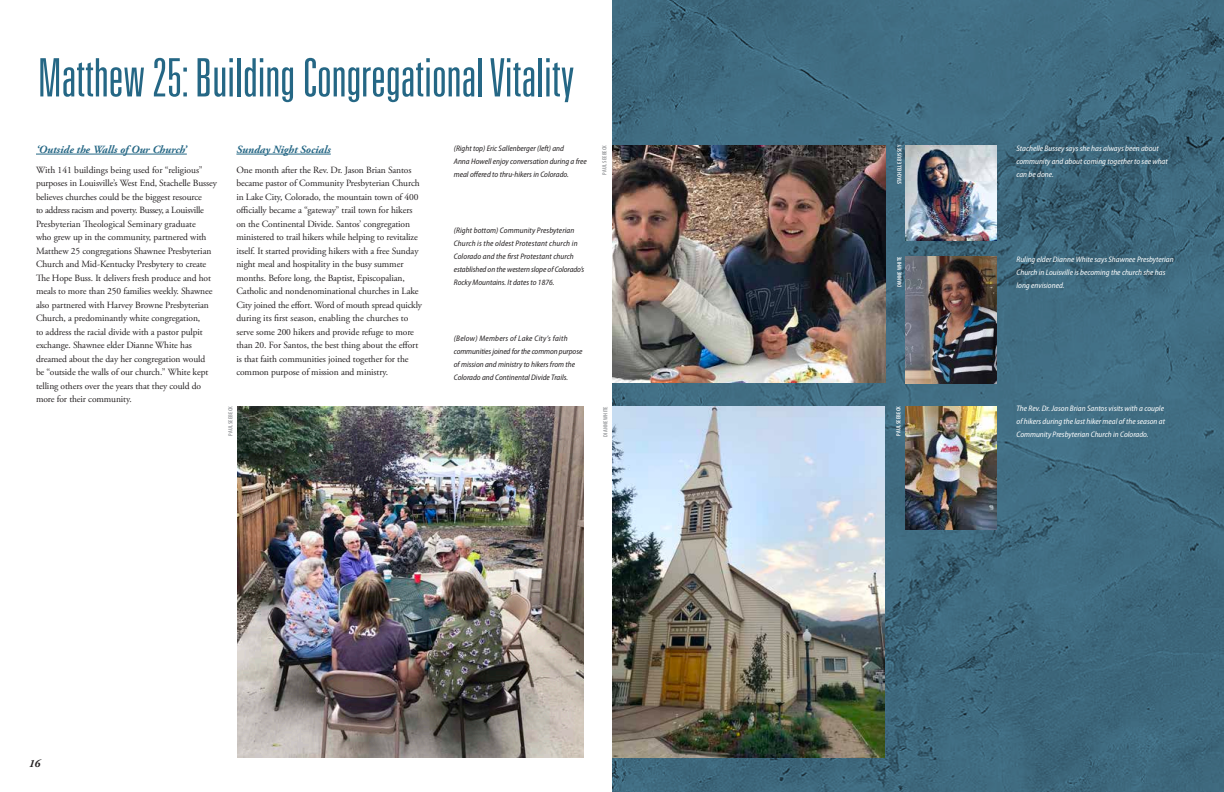
<style>
.page{position:relative;width:1224px;height:792px;background:#fff}
.page>*{position:absolute;margin:0;border:0;box-sizing:border-box;transform-origin:0 0}
.t1{font:300 ultra-condensed 53px "Univers";color:#256785}
.SUB-HEADS_TO_BODY_CO{font:italic 700 11px "Adobe Garamond Pro";color:#256785}
.SUB-HEADS_TO_BODY_CO-2{font:italic 700 11px "Adobe Garamond Pro";color:#231f20}
.BODY{font:9.5px/13.5px "Adobe Garamond Pro";letter-spacing:-.01em;color:#231f20}
.t2{font:italic semi-condensed 8px/13px "Myriad Pro";color:#231f20}
.t3{font:italic semi-condensed 8px/13px "Myriad Pro";color:#fff}
.SUB-HEADS_TO_BODY_CO-3{font:600 condensed 6px "Myriad Pro";letter-spacing:.03em;color:#fff}
.SUB-HEADS_TO_BODY_CO-4{font:600 condensed 6px "Myriad Pro";letter-spacing:.03em;color:#939598}
</style>
<div class="page">
<svg style="left:612px;top:0;width:612px;height:792px;background:#3e697e"></svg>
<img style="left:906px;top:145px;width:90px;height:95px">
<img style="left:906px;top:256px;width:91px;height:127px">
<img style="left:612px;top:145px;width:274px;height:238px">
<img style="left:238px;top:406px;width:345px;height:351px">
<img style="left:612px;top:406px;width:272px;height:351px">
<img style="left:906px;top:406px;width:91px;height:124px">
<hr style="left:36px;top:154px;width:151px;height:1px;background:#256785">
<hr style="left:236px;top:154px;width:95px;height:1px;background:#256785">
<p class="t1" style="left:38px;top:50px;width:538px">Matthew 25: Building Congregational Vitality</p>
<p class="SUB-HEADS_TO_BODY_CO" style="left:36px;top:143px;width:152px">‘Outside the Walls of Our Church’</p>
<p class="BODY" style="left:36px;top:164px;width:182px">With 141 buildings being used for “religious” purposes in Louisville’s West End, Stachelle Bussey believes churches could be the biggest resource<br>to address racism and poverty. Bussey, a Louisville Presbyterian Theological Seminary graduate<br>who grew up in the community, partnered with Matthew 25 congregations Shawnee Presbyterian Church and Mid-Kentucky Presbytery to create The Hope Buss. It delivers fresh produce and hot meals to more than 250 families weekly. Shawnee also partnered with Harvey Browne Presbyterian Church, a predominantly white congregation,<br>to address the racial divide with a pastor pulpit exchange. Shawnee elder Dianne White has dreamed about the day her congregation would<br>be “outside the walls of our church.” White kept telling others over the years that they could do more for their community.</p>
<p class="SUB-HEADS_TO_BODY_CO" style="left:236px;top:143px;width:96px">Sunday Night Socials</p>
<p class="BODY" style="left:236px;top:164px;width:187px">One month after the Rev. Dr. Jason Brian Santos became pastor of Community Presbyterian Church in Lake City, Colorado, the mountain town of 400 officially became a “gateway” trail town for hikers on the Continental Divide. Santos’ congregation ministered to trail hikers while helping to revitalize itself. It started providing hikers with a free Sunday night meal and hospitality in the busy summer months. Before long, the Baptist, Episcopalian, Catholic and nondenominational churches in Lake City joined the effort. Word of mouth spread quickly during its first season, enabling the churches to serve some 200 hikers and provide refuge to more than 20. For Santos, the best thing about the effort is that faith communities joined together for the common purpose of mission and ministry.</p>
<p class="t2" style="left:454px;top:142px;width:135px">(Right top) Eric Sallenberger (left) and<br>Anna Howell enjoy conversation during a free meal offered to thru-hikers in Colorado.</p>
<p class="SUB-HEADS_TO_BODY_CO-4" style="left:601px;top:175px;width:31px;rotate:-90deg">PAUL SEEBECK</p>
<p class="SUB-HEADS_TO_BODY_CO-3" style="left:896px;top:184px;width:41px;rotate:-90deg">STACHELLE BUSSEY</p>
<p class="t2" style="left:454px;top:224px;width:132px">(Right bottom) Community Presbyterian Church is the oldest Protestant church in Colorado and the first Protestant church established on the western slope of Colorado’s Rocky Mountains. It dates to 1876.</p>
<p class="SUB-HEADS_TO_BODY_CO-3" style="left:896px;top:287px;width:32px;rotate:-90deg">DIANNE WHITE</p>
<p class="t2" style="left:454px;top:332px;width:130px">(Below) Members of Lake City’s faith communities joined for the common purpose of mission and ministry to hikers from the Colorado and Continental Divide Trails.</p>
<p class="SUB-HEADS_TO_BODY_CO-4" style="left:227px;top:436px;width:31px;rotate:-90deg">PAUL SEEBECK</p>
<p class="SUB-HEADS_TO_BODY_CO-4" style="left:602px;top:437px;width:32px;rotate:-90deg">DIANNE WHITE</p>
<p class="SUB-HEADS_TO_BODY_CO-3" style="left:895px;top:436px;width:31px;rotate:-90deg">PAUL SEEBECK</p>
<p class="t3" style="left:1017px;top:142px;width:153px">Stachelle Bussey says she has always been about community and about coming together to see what can be done.</p>
<p class="t3" style="left:1017px;top:253px;width:159px">Ruling elder Dianne White says Shawnee Presbyterian<br>Church in Louisville is becoming the church she has long envisioned.</p>
<p class="t3" style="left:1017px;top:402px;width:150px">The Rev. Dr. Jason Brian Santos visits with a couple of hikers during the last hiker meal of the season at<br>Community Presbyterian Church in Colorado.</p>
<p class="SUB-HEADS_TO_BODY_CO-2" style="left:29px;top:757px;width:13px">16</p>
</div>
